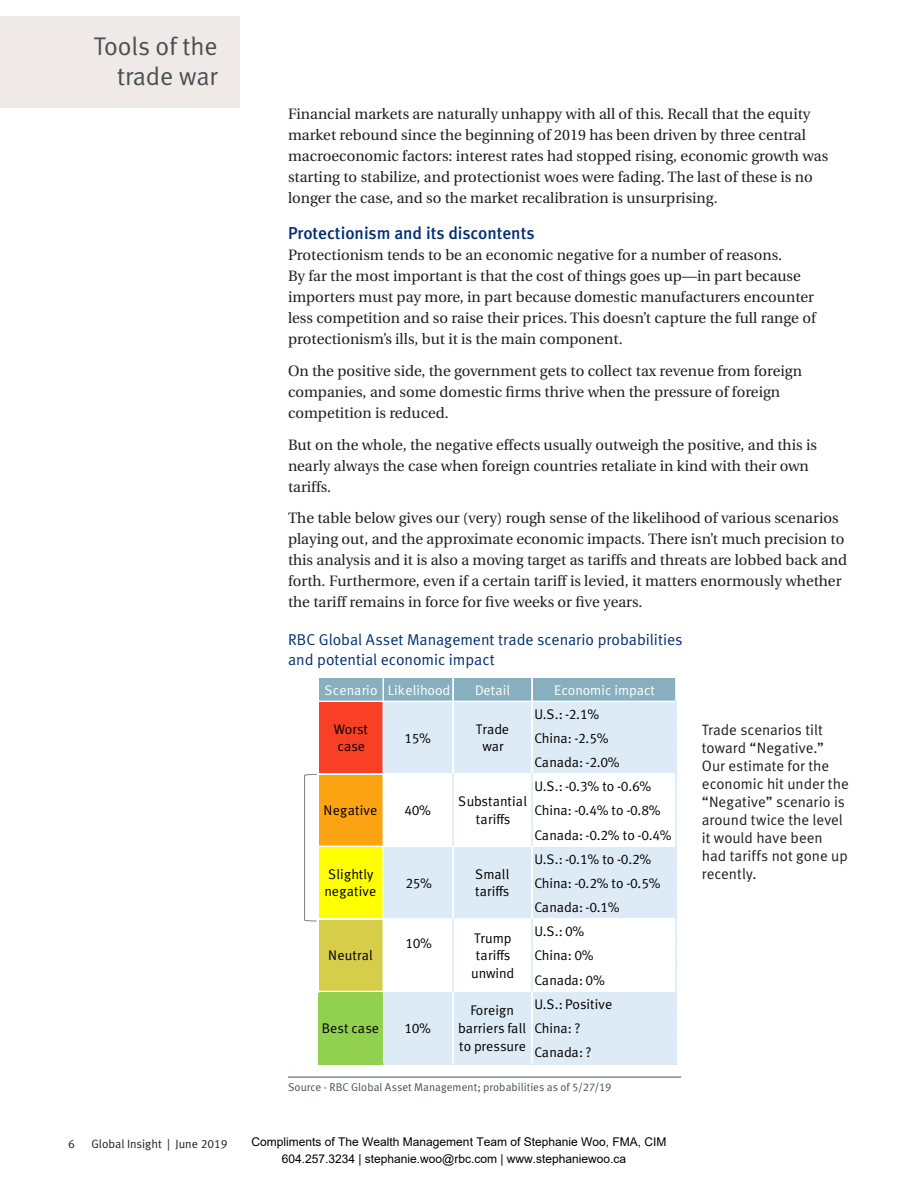
<style>
.page{position:relative;width:918px;height:1188px;background:#fff}
.page>*{position:absolute;margin:0;border:0;box-sizing:border-box;transform-origin:0 0}
.t1{font:25.5px/30px "Meta Normal LF";color:#4a4f55;text-align:right}
.t2{font:17.25px "Meta Medium LF";color:#002f73}
.t3{font:15.75px/19.5px "Meta Normal LF";color:#002f73}
.t4{font:15px/21px "Utopia";color:#231f20}
.t5{font:15px/18px "Meta Normal LF";color:#231f20}
.t6{font:13.95px/24.2px "Meta Normal LF";letter-spacing:-.015em;color:#000}
.t7{font:13.95px/17.7px "Meta Normal LF";letter-spacing:.005em;color:#000;text-align:center}
.t8{font:13.95px "Meta Normal LF";letter-spacing:.005em;color:#fff}
.t9{font:12px/16.4px "Arial";color:#000}
.t10{font:12px "Meta Normal LF";color:#231f20}
.t11{font:11.25px "Meta Normal LF";letter-spacing:.005em;color:#4a4f55}
</style>
<div class="page">
<div style="left:0;top:16px;width:239px;height:92px;background:#efeae8"></div>
<hr style="left:288px;top:1077px;width:393px;height:1px;background:#4a4f55">
<div style="left:318px;top:678px;width:359px;height:24px;background:#87afbf"></div>
<div style="left:318px;top:701px;width:66px;height:74px;background:#f93f26"></div>
<div style="left:383px;top:701px;width:294px;height:74px;background:#ddebf7"></div>
<div style="left:318px;top:774px;width:66px;height:25px;background:#fca311"></div>
<div style="left:318px;top:798px;width:66px;height:49px;background:#fca311"></div>
<div style="left:318px;top:846px;width:66px;height:74px;background:#ff0"></div>
<div style="left:383px;top:846px;width:294px;height:74px;background:#ddebf7"></div>
<div style="left:318px;top:919px;width:66px;height:73px;background:#d6ce49"></div>
<div style="left:318px;top:991px;width:66px;height:74px;background:#92d050"></div>
<div style="left:383px;top:991px;width:294px;height:74px;background:#ddebf7"></div>
<hr style="left:319px;top:701px;width:357px;height:1px;background:#fff">
<hr style="left:319px;top:773px;width:134px;height:1px;background:#fff">
<hr style="left:319px;top:774px;width:134px;height:1px;background:#fff">
<hr style="left:452px;top:678px;width:1px;height:96px;background:#fff">
<hr style="left:453px;top:678px;width:1px;height:96px;background:#fff">
<hr style="left:454px;top:773px;width:78px;height:1px;background:#fff">
<hr style="left:454px;top:774px;width:78px;height:1px;background:#fff">
<hr style="left:531px;top:678px;width:1px;height:96px;background:#fff">
<hr style="left:532px;top:678px;width:1px;height:96px;background:#fff">
<hr style="left:533px;top:773px;width:143px;height:1px;background:#fff">
<hr style="left:533px;top:774px;width:143px;height:1px;background:#fff">
<hr style="left:319px;top:846px;width:134px;height:1px;background:#fff">
<hr style="left:452px;top:774px;width:1px;height:73px;background:#ddebf7">
<hr style="left:453px;top:774px;width:1px;height:73px;background:#ddebf7">
<hr style="left:454px;top:846px;width:78px;height:1px;background:#fff">
<hr style="left:531px;top:774px;width:1px;height:73px;background:#ddebf7">
<hr style="left:532px;top:774px;width:1px;height:73px;background:#ddebf7">
<hr style="left:533px;top:846px;width:143px;height:1px;background:#fff">
<hr style="left:319px;top:918px;width:134px;height:1px;background:#fff">
<hr style="left:319px;top:919px;width:134px;height:1px;background:#fff">
<hr style="left:452px;top:847px;width:1px;height:72px;background:#fff">
<hr style="left:453px;top:847px;width:1px;height:72px;background:#fff">
<hr style="left:454px;top:918px;width:78px;height:1px;background:#fff">
<hr style="left:454px;top:919px;width:78px;height:1px;background:#fff">
<hr style="left:531px;top:847px;width:1px;height:72px;background:#fff">
<hr style="left:532px;top:847px;width:1px;height:72px;background:#fff">
<hr style="left:533px;top:918px;width:143px;height:1px;background:#fff">
<hr style="left:533px;top:919px;width:143px;height:1px;background:#fff">
<hr style="left:318px;top:677px;width:1px;height:315px;background:#fff">
<hr style="left:383px;top:678px;width:1px;height:314px;background:#fff">
<hr style="left:319px;top:991px;width:134px;height:1px;background:#fff">
<hr style="left:452px;top:919px;width:1px;height:73px;background:#ddebf7">
<hr style="left:453px;top:919px;width:1px;height:73px;background:#ddebf7">
<hr style="left:454px;top:991px;width:78px;height:1px;background:#fff">
<hr style="left:531px;top:919px;width:1px;height:73px;background:#ddebf7">
<hr style="left:532px;top:919px;width:1px;height:73px;background:#ddebf7">
<hr style="left:533px;top:991px;width:143px;height:1px;background:#fff">
<hr style="left:318px;top:1063px;width:66px;height:1px;background:#92d050">
<hr style="left:318px;top:1064px;width:66px;height:1px;background:#92d050">
<hr style="left:452px;top:992px;width:1px;height:72px;background:#fff">
<hr style="left:453px;top:992px;width:1px;height:72px;background:#fff">
<hr style="left:531px;top:992px;width:1px;height:72px;background:#fff">
<hr style="left:532px;top:992px;width:1px;height:72px;background:#fff">
<hr style="left:384px;top:1063px;width:293px;height:1px;background:#ddebf7">
<hr style="left:675px;top:701px;width:1px;height:364px;background:#ddebf7">
<hr style="left:676px;top:701px;width:1px;height:364px;background:#ddebf7">
<svg style="left:675px;top:677px;width:2px;height:25px"></svg>
<svg style="left:304px;top:773px;width:13px;height:149px"></svg>
<h1 class="t1" style="left:94px;top:31px;width:125px">Tools of the trade war</h1>
<p class="t10" style="left:68px;top:1136px;width:8px">6</p>
<p class="t10" style="left:91px;top:1136px;width:138px">Global Insight | June 2019</p>
<p class="t4" style="left:288px;top:104px;width:542px">Financial markets are naturally unhappy with all of this. Recall that the equity market rebound since the beginning of 2019 has been driven by three central macroeconomic factors: interest rates had stopped rising, economic growth was starting to stabilize, and protectionist woes were fading. The last of these is no longer the case, and so the market recalibration is unsurprising.</p>
<p class="t2" style="left:288px;top:223px;width:248px">Protectionism and its discontents</p>
<p class="t4" style="left:288px;top:245px;width:529px">Protectionism tends to be an economic negative for a number of reasons.<br>By far the most important is that the cost of things goes up—in part because importers must pay more, in part because domestic manufacturers encounter less competition and so raise their prices. This doesn’t capture the full range of protectionism’s ills, but it is the main component.</p>
<p class="t4" style="left:288px;top:360px;width:515px">On the positive side, the government gets to collect tax revenue from foreign companies, and some domestic firms thrive when the pressure of foreign competition is reduced.</p>
<p class="t4" style="left:288px;top:434px;width:530px">But on the whole, the negative effects usually outweigh the positive, and this is nearly always the case when foreign countries retaliate in kind with their own tariffs.</p>
<p class="t4" style="left:288px;top:508px;width:561px">The table below gives our (very) rough sense of the likelihood of various scenarios playing out, and the approximate economic impacts. There isn’t much precision to this analysis and it is also a moving target as tariffs and threats are lobbed back and forth. Furthermore, even if a certain tariff is levied, it matters enormously whether the tariff remains in force for five weeks or five years.</p>
<p class="t3" style="left:288px;top:630px;width:396px">RBC Global Asset Management trade scenario probabilities and potential economic impact</p>
<p class="t8" style="left:325px;top:682px;width:127px">Scenario Likelihood</p>
<p class="t8" style="left:475px;top:682px;width:37px">Detail</p>
<p class="t8" style="left:554px;top:682px;width:102px">Economic impact</p>
<p class="t6" style="left:535px;top:702px;width:139px">U.S.: -2.1%<br>China: -2.5%<br>Canada: -2.0%<br>U.S.: -0.3% to -0.6%<br>China: -0.4% to -0.8%<br>Canada: -0.2% to -0.4%<br>U.S.: -0.1% to -0.2%<br>China: -0.2% to -0.5%<br>Canada: -0.1%<br>U.S.: 0%<br>China: 0%<br>Canada: 0%<br>U.S.: Positive<br>China: ?<br>Canada: ?</p>
<p class="t7" style="left:476px;top:720px;width:35px">Trade war</p>
<p class="t7" style="left:334px;top:720px;width:36px;text-align:left">Worst case</p>
<p class="t7" style="left:404px;top:729px;width:28px">15%</p>
<p class="t7" style="left:458px;top:792px;width:70px">Substantial tariffs</p>
<p class="t7" style="left:324px;top:802px;width:55px">Negative</p>
<p class="t7" style="left:404px;top:802px;width:28px">40%</p>
<p class="t7" style="left:325px;top:865px;width:53px;text-align:left">Slightly negative</p>
<p class="t7" style="left:405px;top:874px;width:28px">25%</p>
<p class="t7" style="left:475px;top:865px;width:36px;text-align:left">Small tariffs</p>
<p class="t7" style="left:405px;top:935px;width:28px">10%</p>
<p class="t7" style="left:328px;top:947px;width:46px">Neutral</p>
<p class="t7" style="left:471px;top:929px;width:45px">Trump tariffs unwind</p>
<p class="t7" style="left:458px;top:1001px;width:69px">Foreign barriers fall to pressure</p>
<p class="t7" style="left:322px;top:1019px;width:59px">Best case</p>
<p class="t7" style="left:404px;top:1019px;width:28px">10%</p>
<p class="t11" style="left:288px;top:1080px;width:325px">Source - RBC Global Asset Management; probabilities as of 5/27/19</p>
<p class="t9" style="left:282px;top:1134px;width:386px;text-indent:-30px">Compliments of The Wealth Management Team of Stephanie Woo, FMA, CIM<br>604.257.3234 | stephanie.woo@rbc.com | www.stephaniewoo.ca</p>
<p class="t5" style="left:702px;top:721px;width:148px">Trade scenarios tilt toward “Negative.”<br>Our estimate for the economic hit under the “Negative” scenario is around twice the level it would have been had tariffs not gone up recently.</p>
</div>
